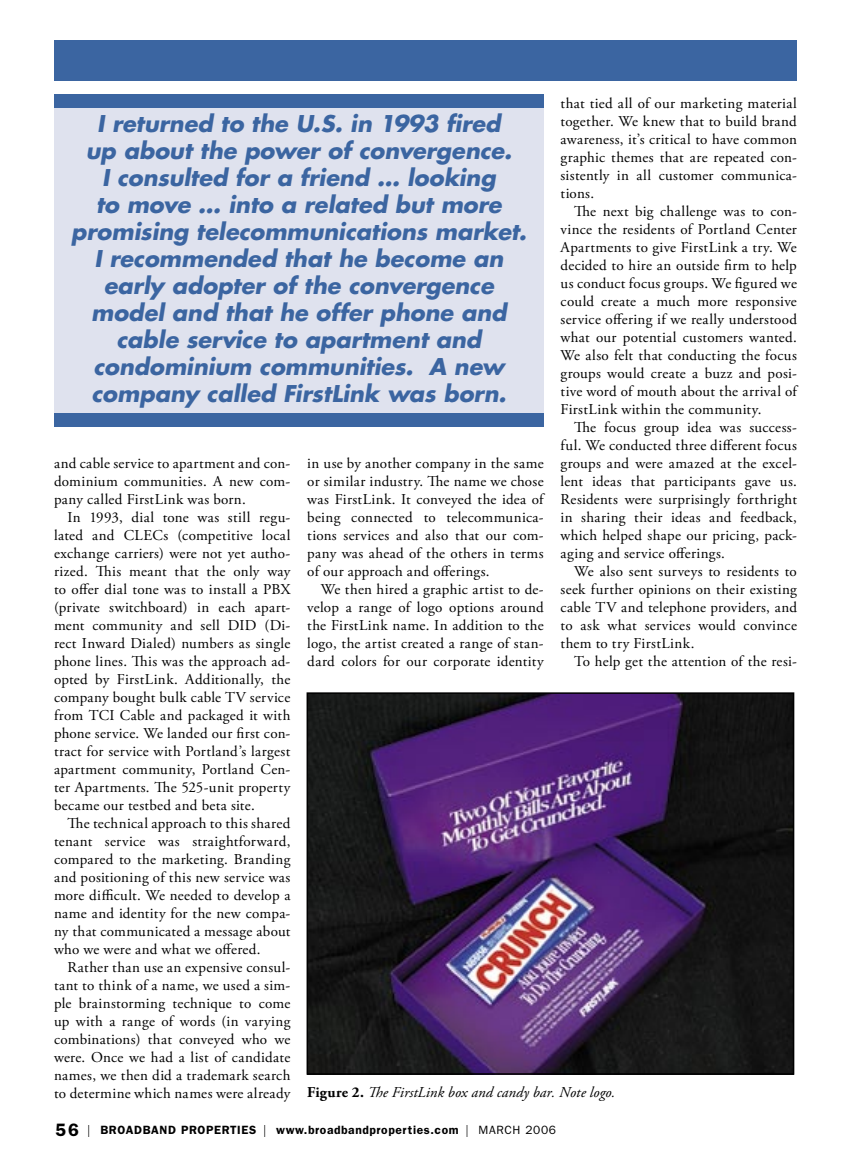
<style>
.page{position:relative;width:851px;height:1161px;background:#fff}
.page>*{position:absolute;margin:0;border:0;box-sizing:border-box;transform-origin:0 0}
.Heading_2{font:italic 700 22.5px/27px "Futura";color:#3b65a1;text-align:center}
.t1{font:15px/18px "Adobe Garamond Pro";letter-spacing:.02em;color:#000;text-align:justify}
.t2{font:italic 15px "Adobe Garamond Pro";letter-spacing:.005em;color:#000}
.t3{font:600 12px "Franklin Gothic";letter-spacing:.05em;color:#000}
.s1{font-weight:700;font-style:normal}
.s2{font-size:18px}
.s3{font-family:"Helvetica";font-weight:300;font-stretch:condensed}
.s4{font-weight:400}
</style>
<div class="page">
<div style="left:54px;top:104px;width:489px;height:313px;background:#dfe2ee"></div>
<div style="left:54px;top:95px;width:489px;height:13px;background:#3b65a1"></div>
<div style="left:54px;top:413px;width:489px;height:14px;background:#3b65a1"></div>
<img style="left:309px;top:695px;width:482px;height:377px">
<div style="left:306px;top:692px;width:488px;height:383px;border:2px solid #000"></div>
<div style="left:54px;top:41px;width:742px;height:40px;background:#3b65a1"></div>
<p class="t1" style="left:560px;top:95px;width:238px">that tied all of our marketing material together. We knew that to build brand awareness, it’s critical to have common graphic themes that are repeated con&shy;sistently in all customer communica&shy;tions.</p>
<p class="t1" style="left:560px;top:203px;width:238px;text-indent:14px">The next big challenge was to con&shy;vince the residents of Portland Center Apartments to give FirstLink a try. We decided to hire an outside firm to help us conduct focus groups. We figured we could create a much more responsive service offering if we really understood what our potential customers wanted.<br>We also felt that conducting the focus groups would create a buzz and posi&shy;tive word of mouth about the arrival of FirstLink within the community.</p>
<p class="t1" style="left:560px;top:419px;width:238px;text-indent:14px">The focus group idea was success&shy;ful. We conducted three different focus groups and were amazed at the excel&shy;lent ideas that participants gave us.<br>Residents were surprisingly forthright in sharing their ideas and feedback, which helped shape our pricing, pack&shy;aging and service offerings.</p>
<p class="t1" style="left:560px;top:563px;width:238px;text-indent:14px">We also sent surveys to residents to seek further opinions on their existing cable TV and telephone providers, and to ask what services would convince them to try FirstLink.</p>
<p class="t1" style="left:574px;top:653px;width:224px">To help get the attention of the resi-</p>
<p class="Heading_2" style="left:71px;top:110px;width:456px">I returned to the U.S. in 1993 fired<br>up about the power of convergence.<br>I consulted for a friend … looking<br>to move … into a related but more promising telecommunications market.<br>I recommended that he become an early adopter of the convergence model and that he offer phone and cable service to apartment and condominium communities. A new company called FirstLink was born.</p>
<p class="t1" style="left:54px;top:455px;width:238px">and cable service to apartment and con&shy;dominium communities. A new com&shy;pany called FirstLink was born.</p>
<p class="t1" style="left:54px;top:509px;width:238px;text-indent:14px">In 1993, dial tone was still regu&shy;lated and CLECs (competitive local exchange carriers) were not yet autho&shy;rized. This meant that the only way to offer dial tone was to install a PBX (private switchboard) in each apart&shy;ment community and sell DID (Di&shy;rect Inward Dialed) numbers as single phone lines. This was the approach ad&shy;opted by FirstLink. Additionally, the company bought bulk cable TV service from TCI Cable and packaged it with phone service. We landed our first con&shy;tract for service with Portland’s largest apartment community, Portland Cen&shy;ter Apartments. The 525-unit property became our testbed and beta site.</p>
<p class="t1" style="left:54px;top:815px;width:238px;text-indent:14px">The technical approach to this shared tenant service was straightforward, compared to the marketing. Branding and positioning of this new service was more difficult. We needed to develop a name and identity for the new compa&shy;ny that communicated a message about who we were and what we offered.</p>
<p class="t1" style="left:54px;top:959px;width:238px;text-indent:14px">Rather than use an expensive consul&shy;tant to think of a name, we used a sim&shy;ple brainstorming technique to come up with a range of words (in varying combinations) that conveyed who we were. Once we had a list of candidate names, we then did a trademark search to determine which names were already</p>
<p class="t1" style="left:307px;top:455px;width:238px">in use by another company in the same or similar industry. The name we chose was FirstLink. It conveyed the idea of being connected to telecommunica&shy;tions services and also that our com&shy;pany was ahead of the others in terms of our approach and offerings.</p>
<p class="t1" style="left:307px;top:581px;width:238px;text-indent:14px">We then hired a graphic artist to de&shy;velop a range of logo options around the FirstLink name. In addition to the logo, the artist created a range of stan&shy;dard colors for our corporate identity</p>
<p class="t2" style="left:307px;top:1083px;width:309px"><span class="s1">Figure 2.</span> The FirstLink box and candy bar. Note logo.</p>
<p class="t3" style="left:55px;top:1122px;width:502px"><span class="s2">56</span> <span class="s3">|</span> BROADBAND PROPERTIES <span class="s3">|</span> www.broadbandproperties.com <span class="s3">|</span> <span class="s4">MARCH 2006</span></p>
</div>
